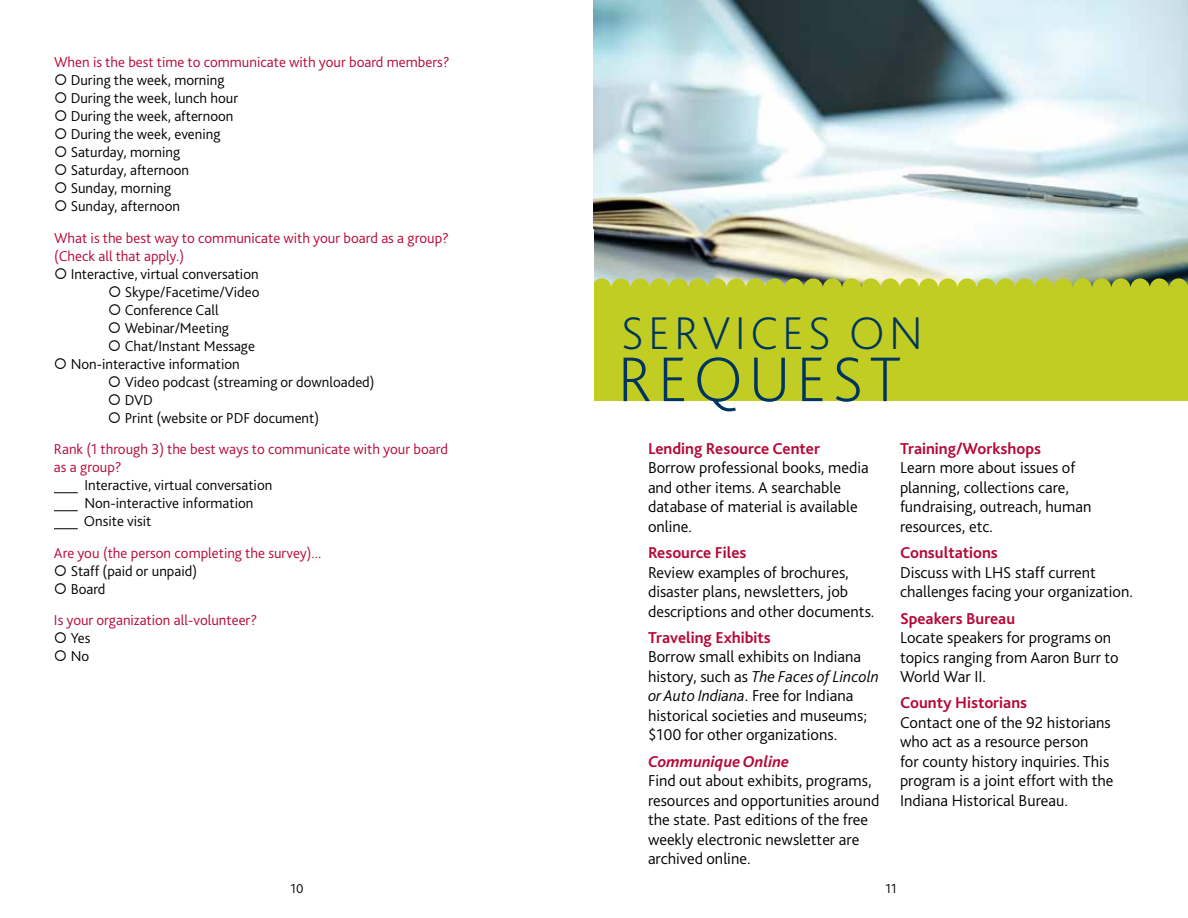
<style>
.page{position:relative;width:1188px;height:918px;background:#fff}
.page>*{position:absolute;margin:0;border:0;box-sizing:border-box;transform-origin:0 0}
.t1{font:200 66px "Bliss 2";letter-spacing:.09em;color:#00355f}
.t2{font:200 48px "Bliss 2";letter-spacing:.09em;color:#00355f}
.t3{font:300 16.5px/19.5px "Bliss 2";color:#000}
.t4{font:700 16.5px "Bliss 2";color:#b50938}
.t5{font:italic 700 16.5px "Bliss 2";color:#b50938}
.t6{font:300 15px/18px "Bliss 2";color:#000}
.t7{font:300 15px/31.5px "Bliss 2";color:#b50938}
.t8{font:300 13.5px "Bliss 2";color:#000}
.s1{color:#000}
.s2{font-style:italic}
</style>
<div class="page">
<svg style="left:54px;top:492px;width:24px;height:1px"></svg>
<svg style="left:54px;top:510px;width:24px;height:1px"></svg>
<svg style="left:54px;top:528px;width:24px;height:1px"></svg>
<div style="left:594px;top:286px;width:594px;height:115px;background:#c2cd23"></div>
<img style="left:594px;top:0;width:594px;height:285px">
<div style="left:592px;top:278px;width:19px;height:20px;background:#c2cd23;border-radius:50%"></div>
<div style="left:611px;top:278px;width:20px;height:20px;background:#c2cd23;border-radius:50%"></div>
<div style="left:631px;top:278px;width:19px;height:20px;background:#c2cd23;border-radius:50%"></div>
<div style="left:650px;top:278px;width:19px;height:20px;background:#c2cd23;border-radius:50%"></div>
<div style="left:669px;top:278px;width:19px;height:20px;background:#c2cd23;border-radius:50%"></div>
<div style="left:688px;top:278px;width:19px;height:20px;background:#c2cd23;border-radius:50%"></div>
<div style="left:707px;top:278px;width:20px;height:20px;background:#c2cd23;border-radius:50%"></div>
<div style="left:727px;top:278px;width:19px;height:20px;background:#c2cd23;border-radius:50%"></div>
<div style="left:746px;top:278px;width:19px;height:20px;background:#c2cd23;border-radius:50%"></div>
<div style="left:765px;top:278px;width:19px;height:20px;background:#c2cd23;border-radius:50%"></div>
<div style="left:784px;top:278px;width:20px;height:20px;background:#c2cd23;border-radius:50%"></div>
<div style="left:804px;top:278px;width:19px;height:20px;background:#c2cd23;border-radius:50%"></div>
<div style="left:823px;top:278px;width:19px;height:20px;background:#c2cd23;border-radius:50%"></div>
<div style="left:842px;top:278px;width:19px;height:20px;background:#c2cd23;border-radius:50%"></div>
<div style="left:861px;top:278px;width:20px;height:20px;background:#c2cd23;border-radius:50%"></div>
<div style="left:881px;top:278px;width:19px;height:20px;background:#c2cd23;border-radius:50%"></div>
<div style="left:900px;top:278px;width:19px;height:20px;background:#c2cd23;border-radius:50%"></div>
<div style="left:919px;top:278px;width:19px;height:20px;background:#c2cd23;border-radius:50%"></div>
<div style="left:938px;top:278px;width:19px;height:20px;background:#c2cd23;border-radius:50%"></div>
<div style="left:957px;top:278px;width:20px;height:20px;background:#c2cd23;border-radius:50%"></div>
<div style="left:977px;top:278px;width:19px;height:20px;background:#c2cd23;border-radius:50%"></div>
<div style="left:996px;top:278px;width:19px;height:20px;background:#c2cd23;border-radius:50%"></div>
<div style="left:1015px;top:278px;width:19px;height:20px;background:#c2cd23;border-radius:50%"></div>
<div style="left:1034px;top:278px;width:20px;height:20px;background:#c2cd23;border-radius:50%"></div>
<div style="left:1054px;top:278px;width:19px;height:20px;background:#c2cd23;border-radius:50%"></div>
<div style="left:1073px;top:278px;width:19px;height:20px;background:#c2cd23;border-radius:50%"></div>
<div style="left:1092px;top:278px;width:19px;height:20px;background:#c2cd23;border-radius:50%"></div>
<div style="left:1111px;top:278px;width:20px;height:20px;background:#c2cd23;border-radius:50%"></div>
<div style="left:1131px;top:278px;width:19px;height:20px;background:#c2cd23;border-radius:50%"></div>
<div style="left:1150px;top:278px;width:19px;height:20px;background:#c2cd23;border-radius:50%"></div>
<div style="left:1169px;top:278px;width:19px;height:20px;background:#c2cd23;border-radius:50%"></div>
<div style="left:570px;top:230px;width:24px;height:117px;background:#fff"></div>
<p class="t7" style="left:54px;top:46px;width:397px">When is the best time to communicate with your board members?</p>
<p class="t6" style="left:54px;top:71px;width:172px">○ During the week, morning</p>
<p class="t6" style="left:54px;top:89px;width:186px">○ During the week, lunch hour</p>
<p class="t6" style="left:54px;top:107px;width:181px">○ During the week, afternoon</p>
<p class="t6" style="left:54px;top:125px;width:168px">○ During the week, evening</p>
<p class="t6" style="left:54px;top:143px;width:128px">○ Saturday, morning</p>
<p class="t6" style="left:54px;top:161px;width:137px">○ Saturday, afternoon</p>
<p class="t6" style="left:54px;top:179px;width:119px">○ Sunday, morning</p>
<p class="t7" style="left:54px;top:190px;width:397px"><span class="s1">○ Sunday, afternoon<br></span>What is the best way to communicate with your board as a group?</p>
<p class="t7" style="left:54px;top:240px;width:132px">(Check all that apply.)</p>
<p class="t6" style="left:54px;top:265px;width:206px">○ I nteractive, virtual conversation</p>
<p class="t6" style="left:108px;top:283px;width:153px">○ Skype/Facetime/Video</p>
<p class="t6" style="left:108px;top:301px;width:112px">○ Conference Call</p>
<p class="t6" style="left:108px;top:319px;width:123px">○ Webinar/Meeting</p>
<p class="t6" style="left:108px;top:337px;width:149px">○ Chat/Instant Message</p>
<p class="t6" style="left:54px;top:355px;width:187px">○ Non-interactive information</p>
<p class="t6" style="left:108px;top:373px;width:268px">○ Video podcast (streaming or downloaded)</p>
<p class="t6" style="left:108px;top:391px;width:46px">○ DVD</p>
<p class="t7" style="left:54px;top:402px;width:395px;text-indent:54px"><span class="s1">○ Print (website or PDF document)<br></span>Rank (1 through 3) the best ways to communicate with your board</p>
<p class="t7" style="left:54px;top:451px;width:69px">as a group?</p>
<p class="t6" style="left:84px;top:476px;width:190px">I nteractive, virtual conversation<br>Non-interactive information<br>Onsite visit</p>
<p class="t7" style="left:54px;top:537px;width:269px">Are you (the person completing the survey)...</p>
<p class="t6" style="left:54px;top:562px;width:145px">○ Staff (paid or unpaid)</p>
<p class="t7" style="left:54px;top:573px;width:205px"><span class="s1">○ Board<br></span>Is your organization all-volunteer?</p>
<p class="t6" style="left:54px;top:629px;width:38px">○ Yes</p>
<p class="t6" style="left:54px;top:647px;width:37px">○ No</p>
<h2 class="t2" style="left:621px;top:303px;width:303px">SERVICES ON</h2>
<h1 class="t1" style="left:618px;top:338px;width:285px">REQUEST</h1>
<p class="t4" style="left:648px;top:438px;width:174px">Lending Resource Center</p>
<p class="t3" style="left:648px;top:458px;width:222px">Borrow professional books, media and other items. A searchable database of material is available online.</p>
<p class="t4" style="left:648px;top:542px;width:100px">Resource Files</p>
<p class="t3" style="left:648px;top:562px;width:228px">Review examples of brochures, disaster plans, newsletters, job descriptions and other documents.</p>
<p class="t4" style="left:648px;top:627px;width:124px">Traveling Exhibits</p>
<p class="t3" style="left:648px;top:647px;width:232px">Borrow small exhibits on Indiana history, such as <span class="s2">The Faces of Lincoln or Auto Indiana</span>. Free for I ndiana historical societies and museums; $100 for other organizations.</p>
<p class="t5" style="left:648px;top:751px;width:143px">Communique Online</p>
<p class="t3" style="left:648px;top:771px;width:233px">Find out about exhibits, programs, resources and opportunities around the state. Past editions of the free weekly electronic newsletter are archived online.</p>
<p class="t4" style="left:900px;top:438px;width:143px">Training/Workshops</p>
<p class="t3" style="left:900px;top:458px;width:193px">Learn more about issues of planning, collections care, fundraising, outreach, human resources, etc.</p>
<p class="t4" style="left:900px;top:543px;width:99px">Consultations</p>
<p class="t3" style="left:900px;top:562px;width:234px">Discuss with LHS staff current challenges facing your organization.</p>
<p class="t4" style="left:900px;top:608px;width:117px">Speakers Bureau</p>
<p class="t3" style="left:900px;top:627px;width:220px">Locate speakers for programs on topics ranging from Aaron Burr to<br>World War II .</p>
<p class="t4" style="left:900px;top:693px;width:129px">County Historians</p>
<p class="t3" style="left:900px;top:712px;width:215px">Contact one of the 92 historians who act as a resource person<br>for county history inquiries. This program is a joint effort with the<br>I ndiana Historical Bureau.</p>
<p class="t8" style="left:291px;top:880px;width:14px">10</p>
<p class="t8" style="left:885px;top:880px;width:13px">11</p>
</div>
